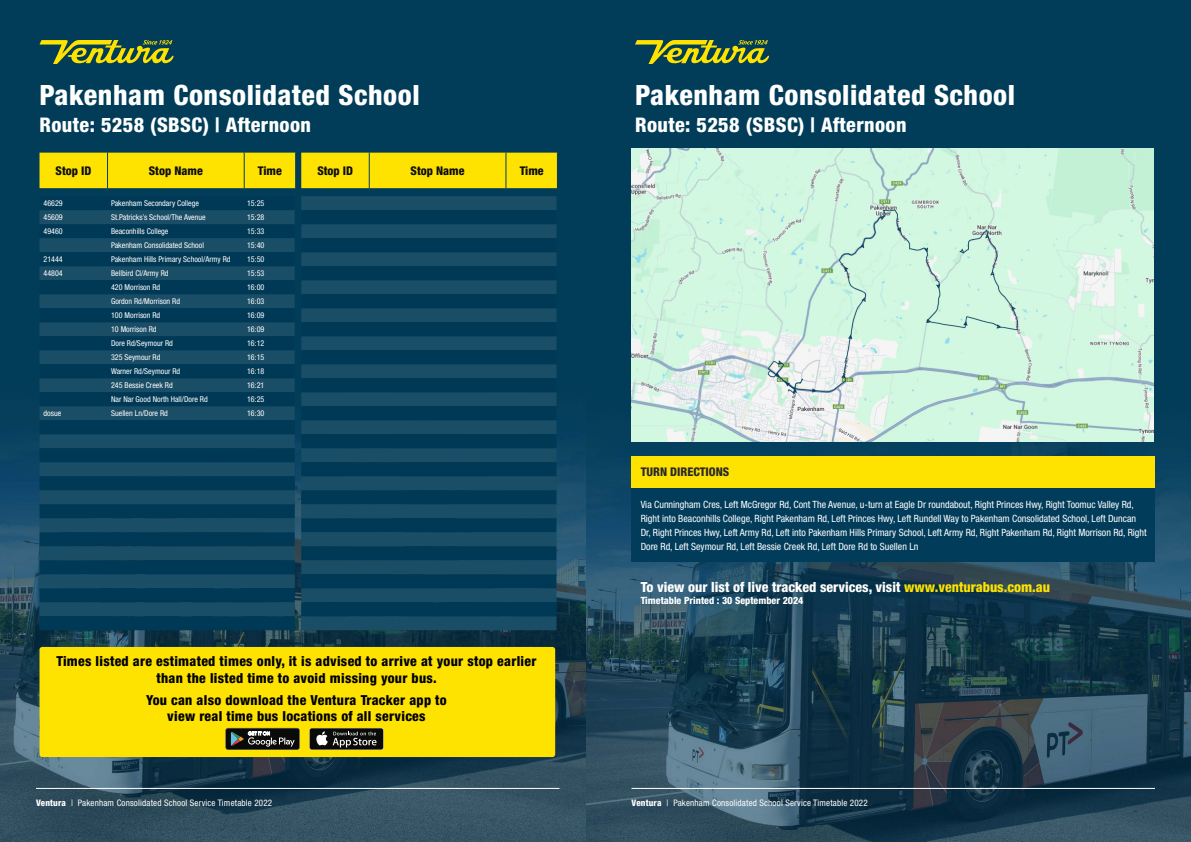
<style>
.page{position:relative;width:1191px;height:842px;background:#fff}
.page>*{position:absolute;margin:0;border:0;box-sizing:border-box;transform-origin:0 0}
.t1{font:800 condensed 28px "Helvetica Neue LT Std";letter-spacing:.02em;color:#fff}
.t2{font:800 condensed 20.2px "Helvetica Neue LT Std";letter-spacing:.02em;color:#fff}
.t3{font:800 condensed 14px "Helvetica Neue LT Std";color:#fff}
.t4{font:800 condensed 13.8px/16.6px "Helvetica Neue LT Std";letter-spacing:.02em;color:#000;text-align:center}
.t5{font:800 condensed 12px "Helvetica Neue LT Std";color:#0d0d0d}
.t6{font:800 condensed 12px "Helvetica Neue LT Std";color:#292829}
.t7{font:condensed 10px/14px "Helvetica Neue LT Std";color:#fff}
.t8{font:800 condensed 10px "Helvetica Neue LT Std";color:#fff}
.t9{font:condensed 9px "Helvetica Neue LT Std";letter-spacing:.02em;color:#fff}
.t10{font:condensed 8px "Helvetica Neue LT Std";color:#fff}
.s1{font-weight:800}
.s2{color:#fee200}
</style>
<div class="page">
<img style="left:0;top:0;width:587px;height:842px">
<hr style="left:36px;top:788px;width:523px;height:1px;background:#fff">
<svg style="left:40px;top:40px;width:134px;height:24px;background:#6f8531"></svg>
<div style="left:40px;top:153px;width:517px;height:35px;background:#fee200"></div>
<hr style="left:369px;top:153px;width:1px;height:35px;background:#013d5b">
<hr style="left:505px;top:153px;width:1px;height:35px;background:#013d5b">
<hr style="left:557px;top:153px;width:1px;height:35px;background:#013d5b">
<svg style="left:40px;top:196px;width:255px;height:42px;background:#083f5a"></svg>
<div style="left:40px;top:238px;width:255px;height:378px;background:#1a4d66"></div>
<svg style="left:40px;top:252px;width:255px;height:322px;background:#0c425c"></svg>
<div style="left:40px;top:588px;width:255px;height:14px;background:#003955"></div>
<div style="left:40px;top:616px;width:255px;height:14px;background:#003955"></div>
<div style="left:301px;top:196px;width:255px;height:434px;background:#1a4d66"></div>
<svg style="left:301px;top:210px;width:255px;height:56px;background:#0c425d"></svg>
<svg style="left:301px;top:266px;width:255px;height:322px;background:#0c425c"></svg>
<div style="left:301px;top:602px;width:255px;height:14px;background:#003955"></div>
<div style="left:39px;top:647px;width:516px;height:110px;background:#fee200;border-radius:3px"></div>
<svg style="left:225px;top:728px;width:75px;height:22px;background:#383a36"></svg>
<div style="left:309px;top:728px;width:74px;height:22px;background:#363735;border-radius:3px"></div>
<div style="left:310px;top:728px;width:73px;height:21px;background:#0a0b09;border-radius:2px"></div>
<svg style="left:316px;top:731px;width:60px;height:16px"></svg>
<img style="left:587px;top:0;width:604px;height:842px">
<hr style="left:631px;top:788px;width:524px;height:1px;background:#fff">
<div style="left:631px;top:456px;width:523px;height:32px;background:#fee200"></div>
<div style="left:631px;top:488px;width:523px;height:74px;background:#013d5b"></div>
<svg style="left:635px;top:40px;width:134px;height:24px;background:#6f8531"></svg>
<img style="left:632px;top:149px;width:521px;height:293px">
<h1 class="t1" style="left:40px;top:77px;width:381px">Pakenham Consolidated School</h1>
<h2 class="t2" style="left:40px;top:112px;width:273px">Route: 5258 (SBSC) | Afternoon</h2>
<h3 class="t5" style="left:56px;top:163px;width:37px">Stop ID</h3>
<h3 class="t5" style="left:149px;top:163px;width:56px">Stop Name</h3>
<h3 class="t5" style="left:258px;top:163px;width:25px">Time</h3>
<h3 class="t5" style="left:317px;top:163px;width:37px">Stop ID</h3>
<h3 class="t5" style="left:410px;top:163px;width:56px">Stop Name</h3>
<h3 class="t5" style="left:520px;top:163px;width:25px">Time</h3>
<p class="t10" style="left:44px;top:199px;width:21px">46629</p>
<p class="t10" style="left:111px;top:199px;width:89px">Pakenham Secondary College</p>
<p class="t10" style="left:247px;top:199px;width:19px">15:25</p>
<p class="t10" style="left:44px;top:213px;width:21px">45609</p>
<p class="t10" style="left:111px;top:213px;width:96px">St.Patricks’s School/The Avenue</p>
<p class="t10" style="left:247px;top:213px;width:19px">15:28</p>
<p class="t10" style="left:44px;top:227px;width:21px">49460</p>
<p class="t10" style="left:111px;top:227px;width:59px">Beaconhills College</p>
<p class="t10" style="left:247px;top:227px;width:19px">15:33</p>
<p class="t10" style="left:111px;top:241px;width:94px">Pakenham Consolidated School</p>
<p class="t10" style="left:247px;top:241px;width:19px">15:40</p>
<p class="t10" style="left:44px;top:255px;width:21px">21444</p>
<p class="t10" style="left:111px;top:255px;width:121px">Pakenham Hills Primary School/Army Rd</p>
<p class="t10" style="left:247px;top:255px;width:19px">15:50</p>
<p class="t10" style="left:44px;top:269px;width:21px">44804</p>
<p class="t10" style="left:111px;top:269px;width:59px">Bellbird Cl/Army Rd</p>
<p class="t10" style="left:247px;top:269px;width:19px">15:53</p>
<p class="t10" style="left:111px;top:283px;width:51px">420 Morrison Rd</p>
<p class="t10" style="left:247px;top:283px;width:19px">16:00</p>
<p class="t10" style="left:111px;top:297px;width:71px">Gordon Rd/Morrison Rd</p>
<p class="t10" style="left:247px;top:297px;width:19px">16:03</p>
<p class="t10" style="left:111px;top:311px;width:51px">100 Morrison Rd</p>
<p class="t10" style="left:247px;top:311px;width:19px">16:09</p>
<p class="t10" style="left:111px;top:325px;width:47px">10 Morrison Rd</p>
<p class="t10" style="left:247px;top:325px;width:19px">16:09</p>
<p class="t10" style="left:111px;top:339px;width:63px">Dore Rd/Seymour Rd</p>
<p class="t10" style="left:247px;top:339px;width:19px">16:12</p>
<p class="t10" style="left:111px;top:353px;width:51px">325 Seymour Rd</p>
<p class="t10" style="left:247px;top:353px;width:19px">16:15</p>
<p class="t10" style="left:111px;top:367px;width:71px">Warner Rd/Seymour Rd</p>
<p class="t10" style="left:247px;top:367px;width:19px">16:18</p>
<p class="t10" style="left:111px;top:381px;width:63px">245 Bessie Creek Rd</p>
<p class="t10" style="left:247px;top:381px;width:19px">16:21</p>
<p class="t10" style="left:111px;top:395px;width:98px">Nar Nar Good North Hall/Dore Rd</p>
<p class="t10" style="left:247px;top:395px;width:19px">16:25</p>
<p class="t10" style="left:44px;top:409px;width:19px">dosue</p>
<p class="t10" style="left:111px;top:409px;width:58px">Suellen Ln/Dore Rd</p>
<p class="t10" style="left:247px;top:409px;width:19px">16:30</p>
<h3 class="t4" style="left:56px;top:653px;width:481px">Times listed are estimated times only, it is advised to arrive at your stop earlier than the listed time to avoid missing your bus.</h3>
<h3 class="t4" style="left:146px;top:691px;width:302px">You can also download the Ventura Tracker app to view real time bus locations of all services</h3>
<p class="t9" style="left:36px;top:798px;width:238px"><span class="s1">Ventura</span> | Pakenham Consolidated School Service Timetable 2022</p>
<h1 class="t1" style="left:635px;top:77px;width:381px">Pakenham Consolidated School</h1>
<h2 class="t2" style="left:635px;top:112px;width:273px">Route: 5258 (SBSC) | Afternoon</h2>
<h3 class="t6" style="left:640px;top:465px;width:90px">TURN DIRECTIONS</h3>
<p class="t7" style="left:640px;top:497px;width:507px">Via Cunningham Cres, Left McGregor Rd, Cont The Avenue, u-turn at Eagle Dr roundabout, Right Princes Hwy, Right Toomuc Valley Rd, Right into Beaconhills College, Right Pakenham Rd, Left Princes Hwy, Left Rundell Way to Pakenham Consolidated School, Left Duncan Dr, Right Princes Hwy, Left Army Rd, Left into Pakenham Hills Primary School, Left Army Rd, Right Pakenham Rd, Right Morrison Rd, Right Dore Rd, Left Seymour Rd, Left Bessie Creek Rd, Left Dore Rd to Suellen Ln</p>
<h3 class="t3" style="left:640px;top:579px;width:411px">To view our list of live tracked services, visit <span class="s2">www.venturabus.com.au</span></h3>
<p class="t8" style="left:640px;top:595px;width:164px">Timetable Printed : 30 September 2024</p>
<p class="t9" style="left:631px;top:798px;width:238px"><span class="s1">Ventura</span> | Pakenham Consolidated School Service Timetable 2022</p>
</div>
